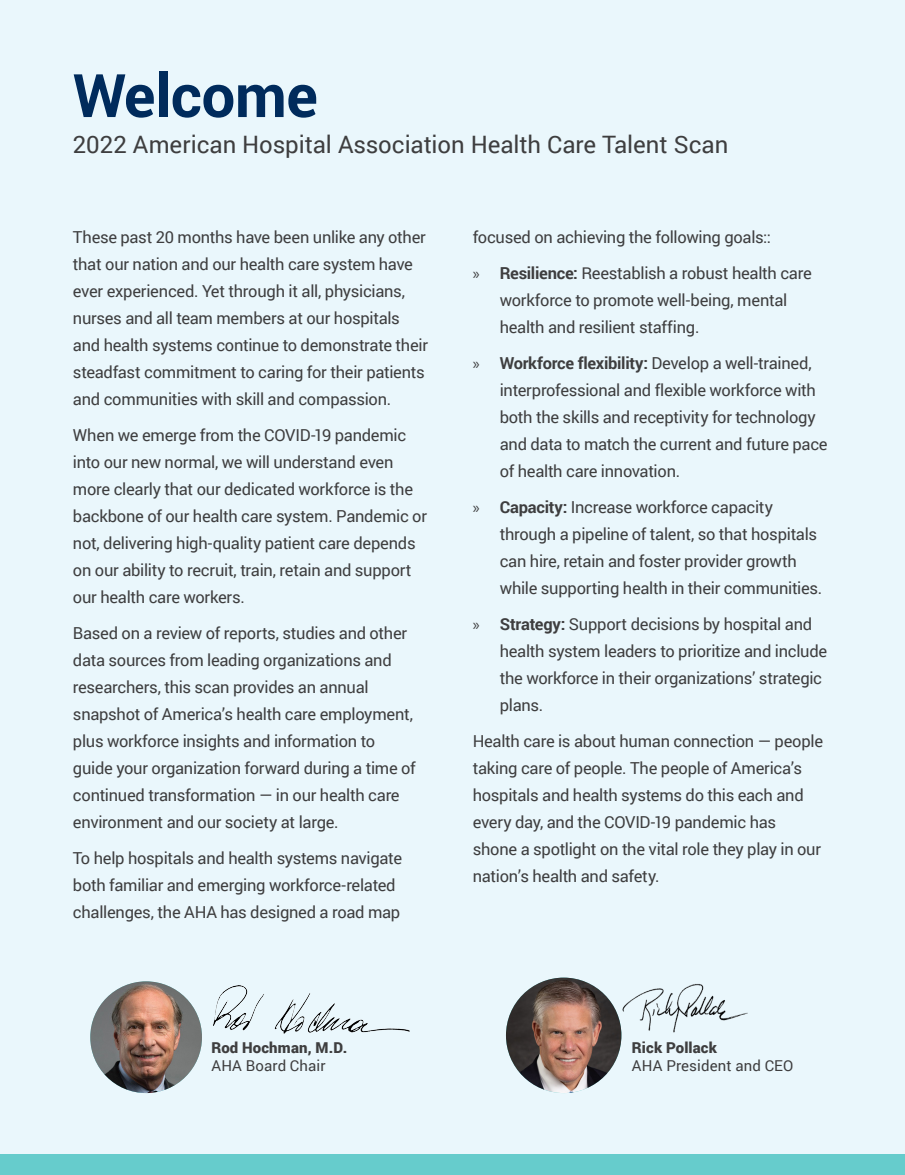
<style>
.page{position:relative;width:905px;height:1175px;background:#fff}
.page>*{position:absolute;margin:0;border:0;box-sizing:border-box;transform-origin:0 0}
.Title1{font:700 60px "Roboto";letter-spacing:-.01em;color:#002b5c}
.Subhead_1{font:24px "Roboto";letter-spacing:-.005em;color:#3e3e3f}
.Body{font:16.5px/27px "Roboto";letter-spacing:-.015em;color:#3e3e3f}
.bull_its{font:16.5px/27px "Roboto";letter-spacing:-.015em;color:#3e3e3f}
.welcome{font:15px/18px "Roboto";letter-spacing:.005em;color:#3e3e3f}
.welcome-2{font:900 15px/18px "Roboto";letter-spacing:.01em;color:#3e3e3f}
.s1{font-family:"Myriad Pro"}
.s2{font-weight:700}
.s3{font-weight:400}
.s4{font-weight:900}
</style>
<div class="page">
<div style="left:0;top:0;width:904px;height:1154px;background:#eaf7fc"></div>
<div style="left:0;top:1154px;width:904px;height:20px;background:#6cc"></div>
<hr style="left:904px;top:0;width:1px;height:302px;background:#cbebf5">
<img style="left:506px;top:977px;width:115px;height:116px;border-radius:58px">
<img style="left:90px;top:981px;width:112px;height:112px;border-radius:56px">
<img style="left:605px;top:984px;width:143px;height:49px">
<img style="left:213px;top:985px;width:196px;height:48px">
<p class="Title1" style="left:73px;top:53px;width:246px">Welcome</p>
<p class="Subhead_1" style="left:73px;top:128px;width:656px">2022 American Hospital Association Health Care Talent Scan</p>
<p class="Body" style="left:73px;top:223px;width:356px">These past 20 months have been unlike any other that our nation and our health care system have ever experienced. Yet through it all, physicians, nurses and all team members at our hospitals and health systems continue to demonstrate their steadfast commitment to caring for their patients and communities with skill and compassion.</p>
<p class="Body" style="left:73px;top:421px;width:355px">When we emerge from the COVID-19 pandemic into our new normal, we will understand even more clearly that our dedicated workforce is the backbone of our health care system. Pandemic or not, delivering high-quality patient care depends on our ability to recruit, train, retain and support our health care workers.</p>
<p class="Body" style="left:73px;top:619px;width:344px">Based on a review of reports, studies and other data sources from leading organizations and researchers, this scan provides an annual snapshot of America’s health care employment, plus workforce insights and information to guide your organization forward during a time of continued transformation — in our health care environment and our society at large.</p>
<p class="Body" style="left:73px;top:844px;width:330px">To help hospitals and health systems navigate both familiar and emerging workforce-related challenges, the AHA has designed a road map</p>
<p class="Body" style="left:472px;top:223px;width:300px">focused on achieving the following goals::</p>
<p class="Body" style="left:500px;top:259px;width:313px;text-indent:-27px"><span class="s1">»</span> <span class="s2">Resilience:</span> Reestablish a robust health care workforce to promote well-being, mental health and resilient staffing.</p>
<p class="Body" style="left:500px;top:349px;width:329px;text-indent:-27px"><span class="s1">»</span> <span class="s2">Workforce flexibility:</span> Develop a well-trained, interprofessional and flexible workforce with both the skills and receptivity for technology and data to match the current and future pace of health care innovation.</p>
<p class="Body" style="left:500px;top:493px;width:324px;text-indent:-27px"><span class="s1">»</span> <span class="s2">Capacity:</span> Increase workforce capacity through a pipeline of talent, so that hospitals can hire, retain and foster provider growth while supporting health in their communities.</p>
<p class="Body" style="left:500px;top:610px;width:329px;text-indent:-27px"><span class="s1">»</span> <span class="s2">Strategy:</span> Support decisions by hospital and health system leaders to prioritize and include the workforce in their organizations’ strategic plans.</p>
<p class="bull_its" style="left:472px;top:727px;width:352px">Health care is about human connection — people taking care of people. The people of America’s hospitals and health systems do this each and every day, and the COVID-19 pandemic has shone a spotlight on the vital role they play in our nation’s health and safety.</p>
<p class="welcome-2" style="left:211px;top:1038px;width:137px">Rod Hochman, M.D.<br><span class="s3">AHA Board Chair</span></p>
<p class="welcome" style="left:632px;top:1038px;width:163px"><span class="s4">Rick Pollack<br></span>AHA President and CEO</p>
</div>
